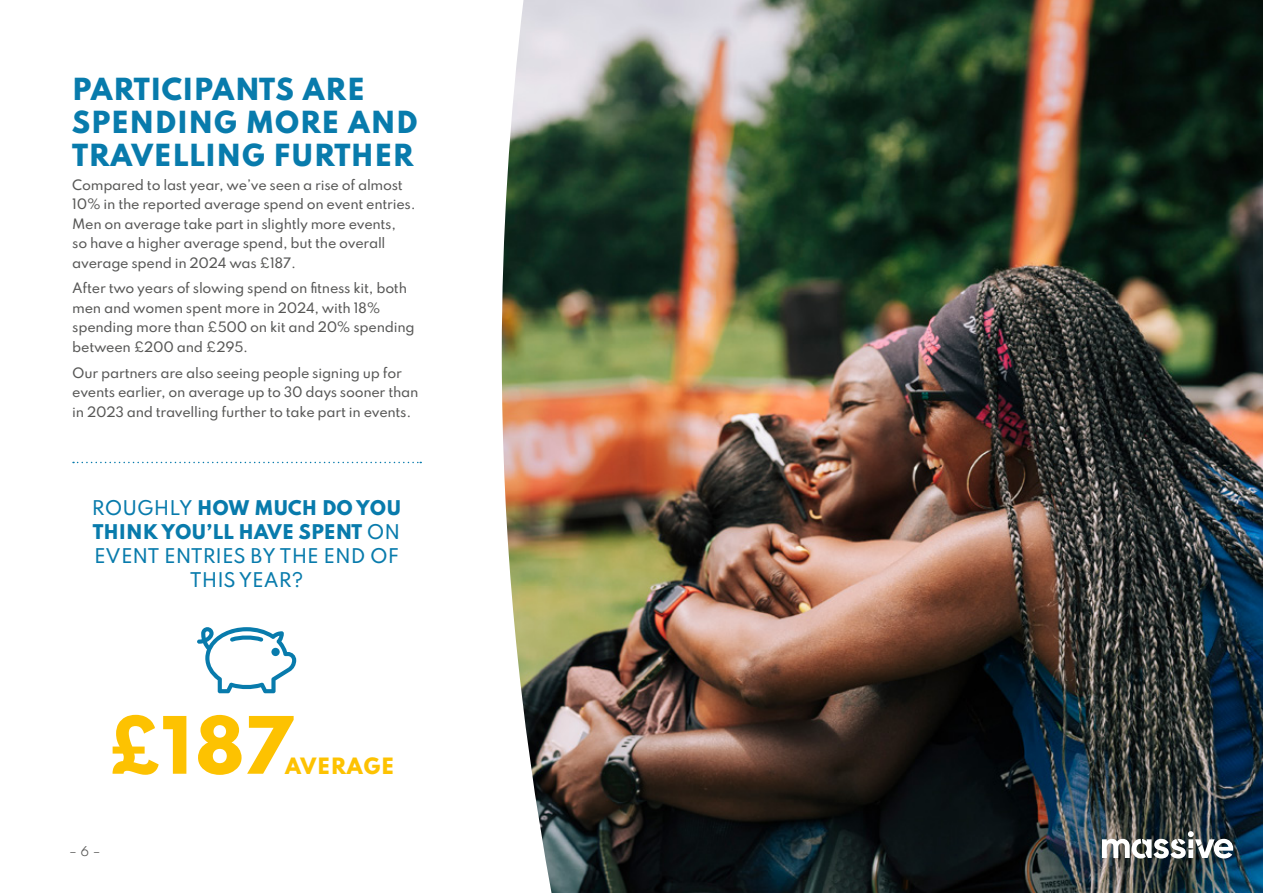
<style>
.page{position:relative;width:1263px;height:893px;background:#fff}
.page>*{position:absolute;margin:0;border:0;box-sizing:border-box;transform-origin:0 0}
.t1{font:800 70.05px "Spartan";color:#fdc201}
.t2{font:800 27px/33px "Spartan";letter-spacing:.02em;color:#087bac}
.t3{font:800 19.95px "Spartan";letter-spacing:.02em;color:#fdc201}
.t4{font:500 18px/24px "Spartan";color:#087bac;text-align:center}
.t5{font:500 12.75px/19.5px "Spartan";letter-spacing:-.02em;color:#575756}
.t6{font:12px "Spartan";color:#575756}
.s1{font-weight:800}
</style>
<div class="page">
<img style="left:502px;top:0;width:761px;height:893px">
<svg style="left:197px;top:627px;width:99px;height:66px"></svg>
<svg style="left:1102px;top:831px;width:131px;height:27px"></svg>
<svg style="left:73px;top:462px;width:348px;height:1px"></svg>
<h2 class="t2" style="left:72px;top:72px;width:347px">PARTICIPANTS ARE<br>SPENDING MORE AND<br>TRAVELLING FURTHER</h2>
<p class="t5" style="left:72px;top:174px;width:345px">Compared to last year, we’ve seen a rise of almost 10% in the reported average spend on event entries.<br>Men on average take part in slightly more events,<br>so have a higher average spend, but the overall average spend in 2024 was £187.</p>
<p class="t5" style="left:72px;top:278px;width:344px">After two years of slowing spend on fitness kit, both men and women spent more in 2024, with 18% spending more than £500 on kit and 20% spending between £200 and £295.</p>
<p class="t5" style="left:72px;top:363px;width:348px">Our partners are also seeing people signing up for events earlier, on average up to 30 days sooner than in 2023 and travelling further to take part in events.</p>
<h3 class="t4" style="left:92px;top:495px;width:311px">ROUGHLY <span class="s1">HOW MUCH DO YOU<br>THINK YOU’LL HAVE SPENT</span> ON<br>EVENT ENTRIES BY THE END OF<br>THIS YEAR?</h3>
<h1 class="t1" style="left:107px;top:693px;width:188px">£187</h1>
<h3 class="t3" style="left:285px;top:751px;width:111px">AVERAGE</h3>
<p class="t6" style="left:69px;top:842px;width:33px">– 6 –</p>
</div>
